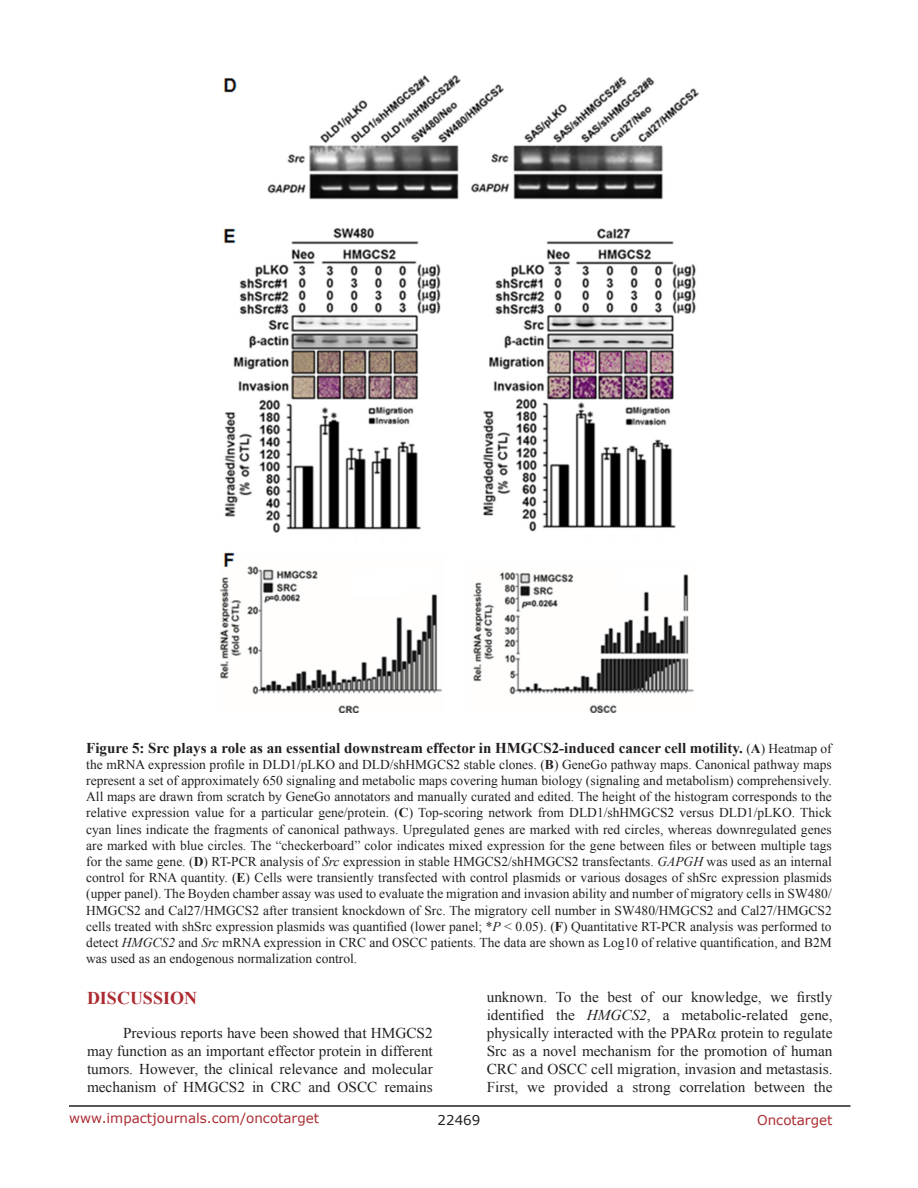
<style>
.page{position:relative;width:918px;height:1188px;background:#fff}
.page>*{position:absolute;margin:0;border:0;box-sizing:border-box;transform-origin:0 0}
.Heading{font:700 18px "Times New Roman";color:#ac2b31}
.BodyText{font:15px/18px "Times New Roman";color:#231f20;text-align:justify}
.FigureText{font:700 15px "Times New Roman";color:#231f20}
.FigureText-2{font:13.5px/16.2px "Times New Roman";color:#231f20;text-align:justify}
.t1{font:13.5px "Verdana";color:#ac2b31}
.t2{font:13.5px "Verdana";color:#231f20}
.s1{font-weight:400;font-size:13.5px}
.s2{font-size:13.5px}
.s3{font-weight:700}
.s4{font-style:italic}
</style>
<div class="page">
<hr style="left:69px;top:1105px;width:781px;height:2px;background:#231f20">
<img style="left:220px;top:75px;width:479px;height:638px">
<p class="FigureText" style="left:86px;top:737px;width:747px">Figure 5: Src plays a role as an essential downstream effector in HMGCS2-induced cancer cell motility. <span class="s1">(</span><span class="s2">A</span><span class="s1">) Heatmap of</span></p>
<p class="FigureText-2" style="left:86px;top:756px;width:747px">the mRNA expression profile in DLD1/pLKO and DLD/shHMGCS2 stable clones. (<span class="s3">B</span>) GeneGo pathway maps. Canonical pathway maps represent a set of approximately 650 signaling and metabolic maps covering human biology (signaling and metabolism) comprehensively.<br>All maps are drawn from scratch by GeneGo annotators and manually curated and edited. The height of the histogram corresponds to the relative expression value for a particular gene/protein. (<span class="s3">C</span>) Top-scoring network from DLD1/shHMGCS2 versus DLD1/pLKO. Thick cyan lines indicate the fragments of canonical pathways. Upregulated genes are marked with red circles, whereas downregulated genes are marked with blue circles. The “checkerboard” color indicates mixed expression for the gene between files or between multiple tags for the same gene. (<span class="s3">D</span>) RT-PCR analysis of <span class="s4">Src</span> expression in stable HMGCS2/shHMGCS2 transfectants. <span class="s4">GAPGH</span> was used as an internal control for RNA quantity. (<span class="s3">E</span>) Cells were transiently transfected with control plasmids or various dosages of shSrc expression plasmids (upper panel). The Boyden chamber assay was used to evaluate the migration and invasion ability and number of migratory cells in SW480/ HMGCS2 and Cal27/HMGCS2 after transient knockdown of Src. The migratory cell number in SW480/HMGCS2 and Cal27/HMGCS2 cells treated with shSrc expression plasmids was quantified (lower panel; *<span class="s4">P</span> &lt; 0.05). (<span class="s3">F</span>) Quantitative RT-PCR analysis was performed to detect <span class="s4">HMGCS2</span> and <span class="s4">Src</span> mRNA expression in CRC and OSCC patients. The data are shown as Log10 of relative quantification, and B2M was used as an endogenous normalization control.</p>
<p class="Heading" style="left:87px;top:985px;width:112px">DISCUSSION</p>
<p class="BodyText" style="left:87px;top:1024px;width:347px;text-indent:36px">Previous reports have been showed that HMGCS2 may function as an important effector protein in different tumors. However, the clinical relevance and molecular mechanism of HMGCS2 in CRC and OSCC remains</p>
<p class="BodyText" style="left:487px;top:988px;width:347px">unknown. To the best of our knowledge, we firstly identified the <span class="s4">HMGCS2</span>, a metabolic-related gene, physically interacted with the PPAR protein to regulate Src as a novel mechanism for the promotion of human CRC and OSCC cell migration, invasion and metastasis.<br>First, we provided a strong correlation between the</p>
<p class="t1" style="left:69px;top:1109px;width:252px">www.impactjournals.com/oncotarget</p>
<p class="t2" style="left:438px;top:1111px;width:44px">22469</p>
<p class="t1" style="left:757px;top:1111px;width:77px">Oncotarget</p>
</div>
